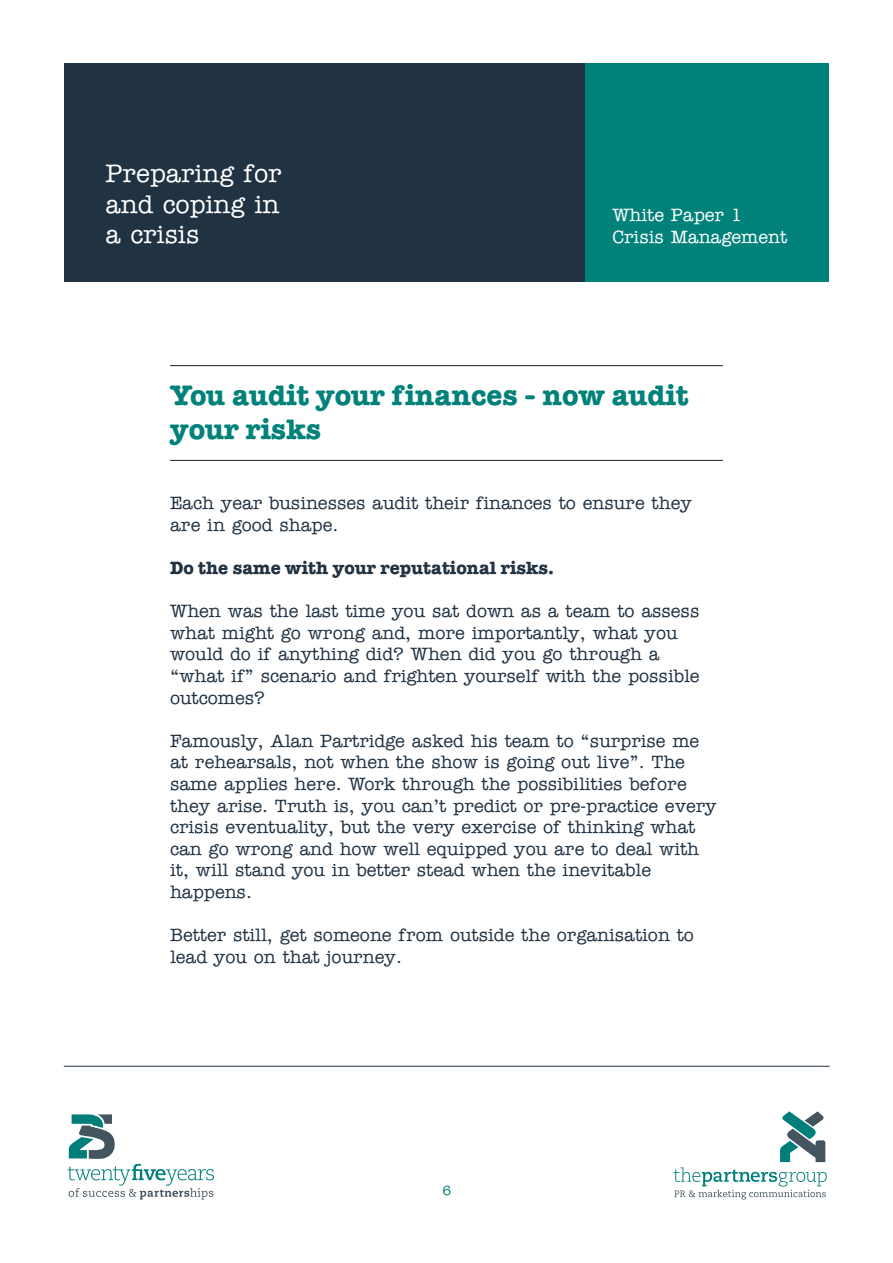
<style>
.page{position:relative;width:893px;height:1263px;background:#fff}
.page>*{position:absolute;margin:0;border:0;box-sizing:border-box;transform-origin:0 0}
.t1{font:700 28.5px/34.2px "American Typewriter";color:#00827a}
.t2{font:500 25.5px/30.6px "American Typewriter";color:#fff;text-align:justify}
.t3{font:500 18px/21.6px "American Typewriter";color:#213242}
.t4{font:700 18px "American Typewriter";color:#213242}
.t5{font:500 18px/21.6px "American Typewriter";color:#fff}
.t6{font:500 13.5px "American Typewriter";color:#00827a}
</style>
<div class="page">
<div style="left:64px;top:64px;width:520px;height:218px;background:#213242"></div>
<div style="left:585px;top:64px;width:244px;height:218px;background:#00827a"></div>
<svg style="left:674px;top:1111px;width:153px;height:88px"></svg>
<svg style="left:68px;top:1114px;width:146px;height:85px"></svg>
<hr style="left:64px;top:1066px;width:766px;height:1px;background:#213242">
<hr style="left:170px;top:365px;width:553px;height:1px;background:#231f20">
<hr style="left:170px;top:460px;width:553px;height:1px;background:#231f20">
<h2 class="t2" style="left:106px;top:160px;width:177px">Preparing for and coping in a crisis</h2>
<p class="t5" style="left:612px;top:206px;width:176px">White Paper 1<br>Crisis Management</p>
<h1 class="t1" style="left:170px;top:381px;width:520px">You audit your finances - now audit your risks</h1>
<p class="t3" style="left:170px;top:494px;width:523px">Each year businesses audit their finances to ensure they are in good shape.</p>
<p class="t4" style="left:170px;top:562px;width:385px">Do the same with your reputational risks.</p>
<p class="t3" style="left:170px;top:602px;width:531px">When was the last time you sat down as a team to assess what might go wrong and, more importantly, what you would do if anything did? When did you go through a “what if” scenario and frighten yourself with the possible outcomes?</p>
<p class="t3" style="left:170px;top:731px;width:548px">Famously, Alan Partridge asked his team to “surprise me at rehearsals, not when the show is going out live”. The same applies here. Work through the possibilities before they arise. Truth is, you can’t predict or pre-practice every crisis eventuality, but the very exercise of thinking what can go wrong and how well equipped you are to deal with it, will stand you in better stead when the inevitable happens.</p>
<p class="t3" style="left:170px;top:926px;width:525px">Better still, get someone from outside the organisation to lead you on that journey.</p>
<p class="t6" style="left:442px;top:1186px;width:10px">6</p>
</div>
